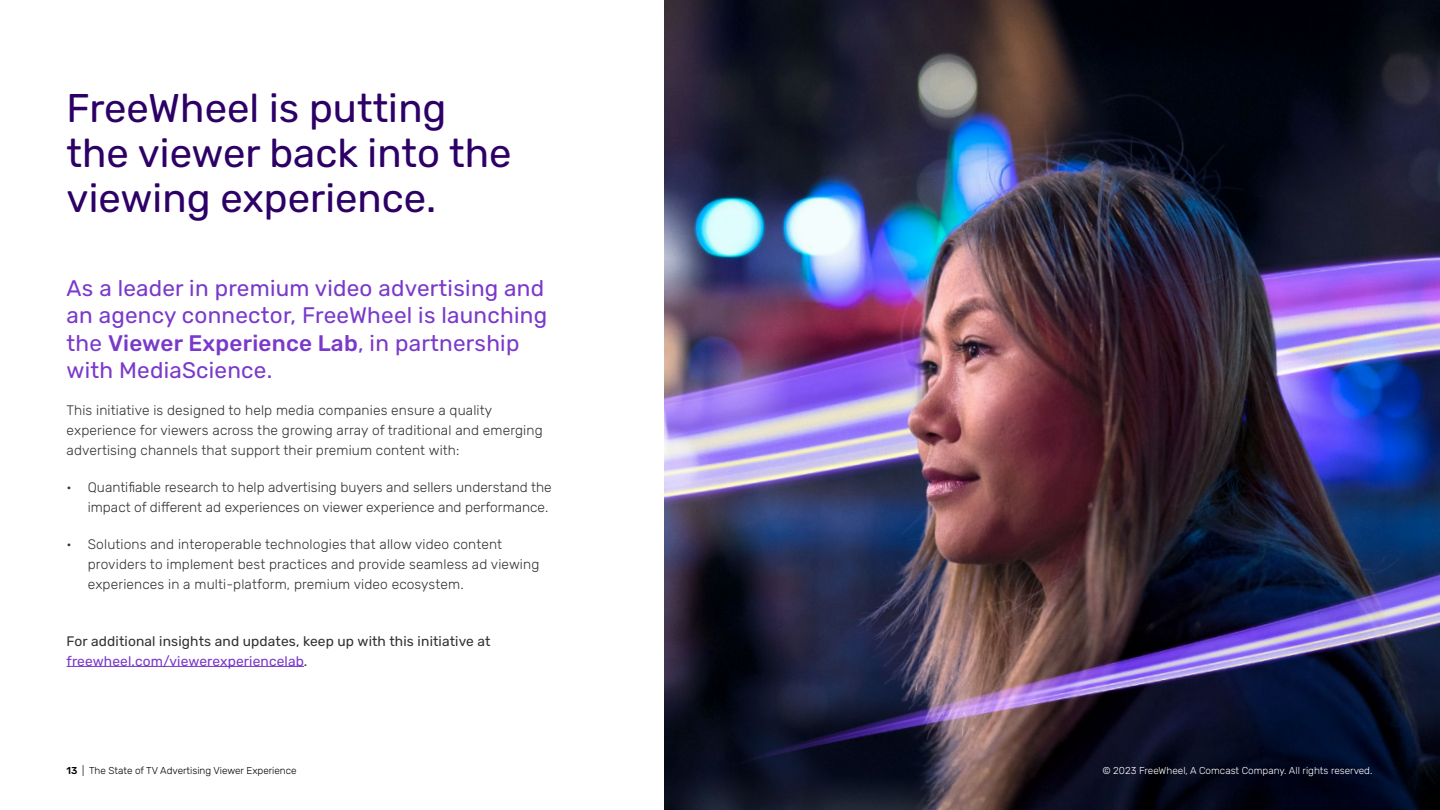
<style>
.page{position:relative;width:1440px;height:810px;background:#fff}
.page>*{position:absolute;margin:0;border:0;box-sizing:border-box;transform-origin:0 0}
.t1{font:40px/45px "Rubik";color:#2d0066}
.t2{font:22.5px/27.5px "Rubik";letter-spacing:.01em;color:#7a39cb}
.t3{font:300 13.75px/20px "Rubik";letter-spacing:.01em;color:#323232}
.t4{font:13.75px/20px "Rubik";letter-spacing:.01em;color:#323232}
.t5{font:300 10px "Rubik";color:#fff}
.t6{font:300 10px "Rubik";color:#000}
.s1{font-weight:500}
.s2{color:#7a39cb}
</style>
<div class="page">
<hr style="left:67px;top:666px;width:237px;height:1px;background:#7a39cb">
<img style="left:665px;top:0;width:775px;height:810px">
<h1 class="t1" style="left:67px;top:87px;width:446px">FreeWheel is putting the viewer back into the viewing experience.</h1>
<h2 class="t2" style="left:67px;top:275px;width:482px">As a leader in premium video advertising and an agency connector, FreeWheel is launching the <span class="s1">Viewer Experience Lab</span>, in partnership with MediaScience.</h2>
<p class="t3" style="left:67px;top:401px;width:478px">This initiative is designed to help media companies ensure a quality experience for viewers across the growing array of traditional and emerging advertising channels that support their premium content with:</p>
<p class="t3" style="left:67px;top:478px;width:487px;text-align:right">• Quantifiable research to help advertising buyers and sellers understand the impact of different ad experiences on viewer experience and performance.</p>
<p class="t3" style="left:88px;top:534px;width:453px;text-indent:-21px">• Solutions and interoperable technologies that allow video content providers to implement best practices and provide seamless ad viewing experiences in a multi-platform, premium video ecosystem.</p>
<p class="t4" style="left:67px;top:631px;width:426px">For additional insights and updates, keep up with this initiative at <span class="s2">freewheel.com/viewerexperiencelab</span>.</p>
<p class="t6" style="left:67px;top:765px;width:232px"><span class="s1">13</span> | The State of TV Advertising Viewer Experience</p>
<p class="t5" style="left:1102px;top:765px;width:272px">© 2023 FreeWheel, A Comcast Company. All rights reserved.</p>
</div>
